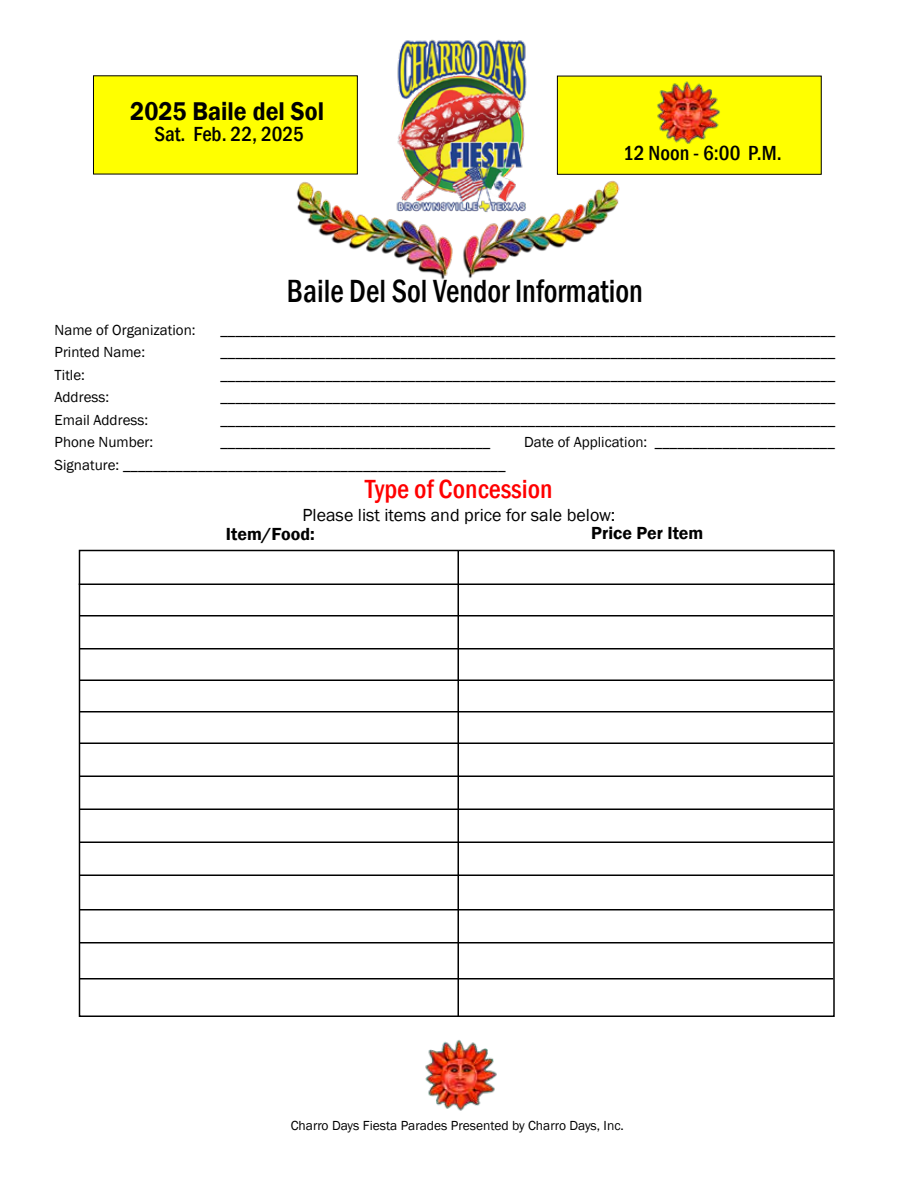
<style>
.page{position:relative;width:918px;height:1188px;background:#fff}
.page>*{position:absolute;margin:0;border:0;box-sizing:border-box;transform-origin:0 0}
.t1{font:500 condensed 33px "Franklin Gothic";color:#000;scale:.91 1}
.t2{font:500 condensed 27px "Franklin Gothic";color:#f00}
.t3{font:600 26.4px "Franklin Gothic";color:#000;scale:.91 1}
.t4{font:500 condensed 21px "Franklin Gothic";color:#000}
.t5{font:18px "Franklin Gothic";color:#000}
.t6{font:600 18px "Franklin Gothic";color:#000}
.t7{font:15px "Franklin Gothic";color:#000}
.t8{font:13.5px "Franklin Gothic";color:#000}
</style>
<div class="page">
<img style="left:397px;top:39px;width:130px;height:125px">
<img style="left:272px;top:164px;width:348px;height:116px">
<div style="left:93px;top:75px;width:265px;height:99px;background:#ff0"></div>
<div style="left:557px;top:76px;width:265px;height:99px;background:#ff0;border:1px solid #000"></div>
<img style="left:640px;top:75px;width:96px;height:69px">
<img style="left:425px;top:1039px;width:72px;height:72px">
<div style="left:79px;top:550px;width:756px;height:467px;background:#fff;border:1px solid #000"></div>
<hr style="left:458px;top:550px;width:1px;height:467px;background:#000">
<hr style="left:79px;top:584px;width:756px;height:1px;background:#000">
<hr style="left:80px;top:615px;width:753px;height:1px;background:#000">
<hr style="left:80px;top:648px;width:753px;height:1px;background:#000">
<hr style="left:80px;top:680px;width:753px;height:1px;background:#000">
<hr style="left:80px;top:711px;width:753px;height:1px;background:#000">
<hr style="left:80px;top:776px;width:753px;height:1px;background:#000">
<hr style="left:80px;top:875px;width:753px;height:1px;background:#000">
<hr style="left:80px;top:809px;width:753px;height:1px;background:#000">
<hr style="left:80px;top:743px;width:753px;height:1px;background:#000">
<hr style="left:80px;top:842px;width:753px;height:1px;background:#000">
<hr style="left:80px;top:978px;width:753px;height:1px;background:#000">
<hr style="left:80px;top:942px;width:753px;height:1px;background:#000">
<hr style="left:80px;top:909px;width:753px;height:1px;background:#000">
<h3 class="t3" style="left:130px;top:95px;width:214px">2025 Baile del Sol</h3>
<h3 class="t4" style="left:154px;top:120px;width:151px">Sat. Feb. 22, 2025</h3>
<h3 class="t4" style="left:623px;top:139px;width:160px">12 Noon - 6:00 P.M.</h3>
<h1 class="t1" style="left:287px;top:270px;width:393px">Baile Del Sol Vendor Information</h1>
<p class="t7" style="left:55px;top:320px;width:142px">Name of Organization:</p>
<p class="t7" style="left:220px;top:320px;width:617px">__________________________________________________________________________________</p>
<p class="t7" style="left:55px;top:343px;width:92px">Printed Name:</p>
<p class="t7" style="left:220px;top:343px;width:617px">__________________________________________________________________________________</p>
<p class="t7" style="left:55px;top:365px;width:32px">Title:</p>
<p class="t7" style="left:220px;top:365px;width:617px">__________________________________________________________________________________</p>
<p class="t7" style="left:55px;top:388px;width:56px">Address:</p>
<p class="t7" style="left:220px;top:388px;width:617px">__________________________________________________________________________________</p>
<p class="t7" style="left:55px;top:410px;width:95px">Email Address:</p>
<p class="t7" style="left:220px;top:410px;width:617px">__________________________________________________________________________________</p>
<p class="t7" style="left:55px;top:433px;width:100px">Phone Number:</p>
<p class="t7" style="left:220px;top:433px;width:271px">____________________________________</p>
<p class="t7" style="left:524px;top:433px;width:312px">Date of Application: ________________________</p>
<p class="t7" style="left:55px;top:455px;width:452px">Signature: ___________________________________________________</p>
<h2 class="t2" style="left:365px;top:472px;width:189px">Type of Concession</h2>
<p class="t5" style="left:303px;top:504px;width:314px">Please list items and price for sale below:</p>
<p class="t6" style="left:226px;top:523px;width:90px">Item/Food:</p>
<p class="t6" style="left:591px;top:522px;width:114px">Price Per Item</p>
<p class="t8" style="left:291px;top:1117px;width:335px">Charro Days Fiesta Parades Presented by Charro Days, Inc.</p>
</div>
